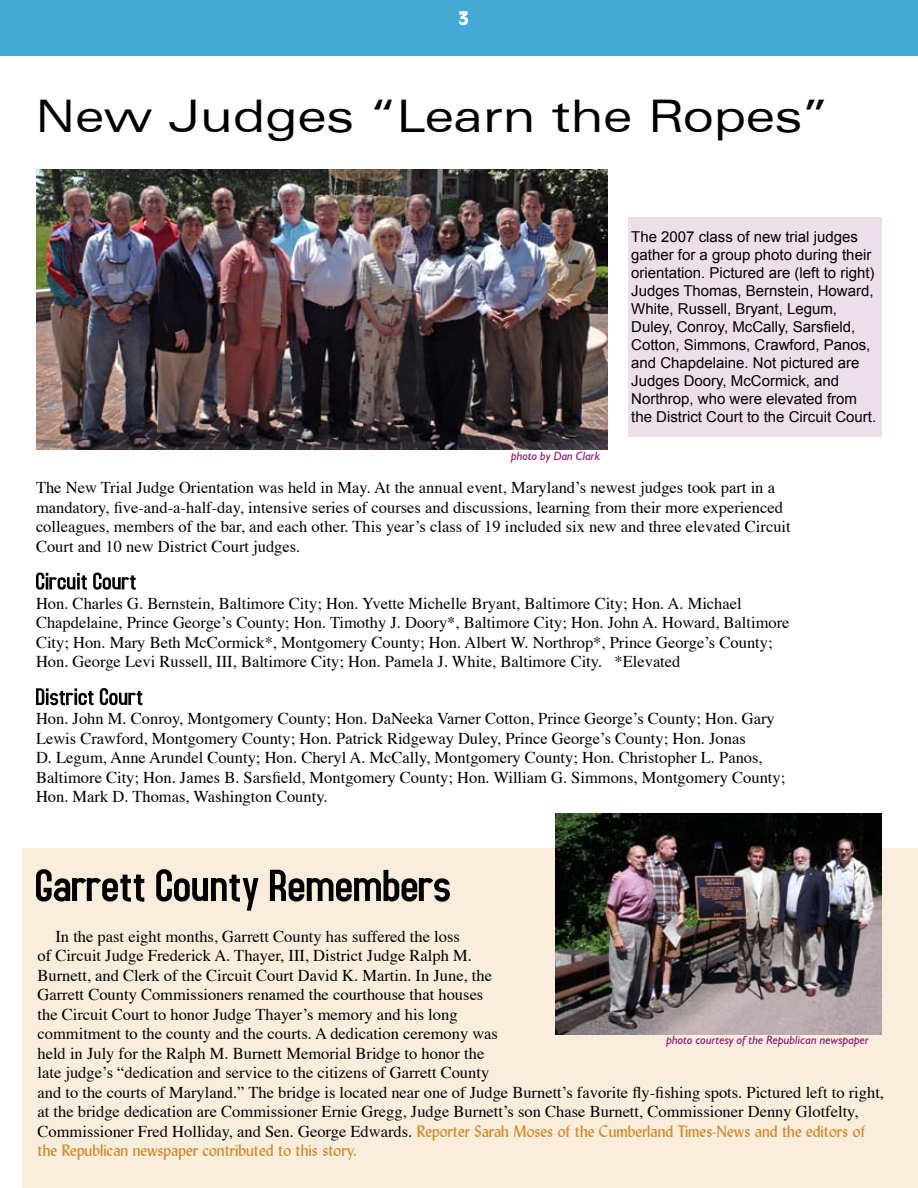
<style>
.page{position:relative;width:918px;height:1188px;background:#fff}
.page>*{position:absolute;margin:0;border:0;box-sizing:border-box;transform-origin:0 0}
.t1{font:expanded 45px "Zurich BT";color:#000}
.t2{font:16.5px/19.5px "Times";color:#000}
.t3{font:16.5px/19.5px "Lydian BT";color:#d48928}
.t4{font:15px/18px "Arial";color:#000}
.t5{font:italic 12px "Humanist 521 BT";color:#8f1479}
.s1{font-family:"Times";color:#000}
</style>
<div class="page">
<div style="left:0;top:0;width:918px;height:55px;background:#44a9d6"></div>
<div style="left:22px;top:849px;width:896px;height:339px;background:#f9eddb"></div>
<svg style="left:36px;top:573px;width:100px;height:17px"></svg>
<svg style="left:36px;top:688px;width:106px;height:17px"></svg>
<img style="left:36px;top:170px;width:572px;height:280px">
<img style="left:555px;top:814px;width:327px;height:220px">
<div style="left:628px;top:217px;width:254px;height:219px;background:#eddfe9"></div>
<svg style="left:36px;top:869px;width:414px;height:42px"></svg>
<h1 class="t1" style="left:36px;top:90px;width:794px">New Judges “Learn the Ropes”</h1>
<p class="t5" style="left:511px;top:449px;width:91px">photo by Dan Clark</p>
<p class="t4" style="left:631px;top:228px;width:247px">The 2007 class of new trial judges gather for a group photo during their orientation. Pictured are (left to right)<br>Judges Thomas, Bernstein, Howard, White, Russell, Bryant, Legum, Duley, Conroy, McCally, Sarsfield, Cotton, Simmons, Crawford, Panos, and Chapdelaine. Not pictured are Judges Doory, McCormick, and Northrop, who were elevated from the District Court to the Circuit Court.</p>
<p class="t2" style="left:36px;top:477px;width:756px">The New Trial Judge Orientation was held in May. At the annual event, Maryland’s newest judges took part in a mandatory, five-and-a-half-day, intensive series of courses and discussions, learning from their more experienced colleagues, members of the bar, and each other. This year’s class of 19 included six new and three elevated Circuit Court and 10 new District Court judges.</p>
<p class="t2" style="left:36px;top:592px;width:755px">Hon. Charles G. Bernstein, Baltimore City; Hon. Yvette Michelle Bryant, Baltimore City; Hon. A. Michael Chapdelaine, Prince George’s County; Hon. Timothy J. Doory*, Baltimore City; Hon. John A. Howard, Baltimore City; Hon. Mary Beth McCormick*, Montgomery County; Hon. Albert W. Northrop*, Prince George’s County; Hon. George Levi Russell, III, Baltimore City; Hon. Pamela J. White, Baltimore City. *Elevated</p>
<p class="t2" style="left:36px;top:708px;width:751px">Hon. John M. Conroy, Montgomery County; Hon. DaNeeka Varner Cotton, Prince George’s County; Hon. Gary Lewis Crawford, Montgomery County; Hon. Patrick Ridgeway Duley, Prince George’s County; Hon. Jonas<br>D. Legum, Anne Arundel County; Hon. Cheryl A. McCally, Montgomery County; Hon. Christopher L. Panos, Baltimore City; Hon. James B. Sarsfield, Montgomery County; Hon. William G. Simmons, Montgomery County; Hon. Mark D. Thomas, Washington County.</p>
<p class="t2" style="left:38px;top:925px;width:848px;text-indent:18px">In the past eight months, Garrett County has suffered the loss<br>of Circuit Judge Frederick A. Thayer, III, District Judge Ralph M.<br>Burnett, and Clerk of the Circuit Court David K. Martin. In June, the<br>Garrett County Commissioners renamed the courthouse that houses<br>the Circuit Court to honor Judge Thayer’s memory and his long<br>commitment to the county and the courts. A dedication ceremony was<br>held in July for the Ralph M. Burnett Memorial Bridge to honor the<br>late judge’s “dedication and service to the citizens of Garrett County<br>and to the courts of Maryland.” The bridge is located near one of Judge Burnett’s favorite fly-fishing spots. Pictured left to right, at the bridge dedication are Commissioner Ernie Gregg, Judge Burnett’s son Chase Burnett, Commissioner Denny Glotfelty,</p>
<p class="t3" style="left:38px;top:1121px;width:829px"><span class="s1">Commissioner Fred Holliday, and Sen. George Edwards.</span> Reporter Sarah Moses of the Cumberland Times-News and the editors of the Republican newspaper contributed to this story.</p>
<p class="t5" style="left:666px;top:1033px;width:204px">photo courtesy of the Republican newspaper</p>
</div>
